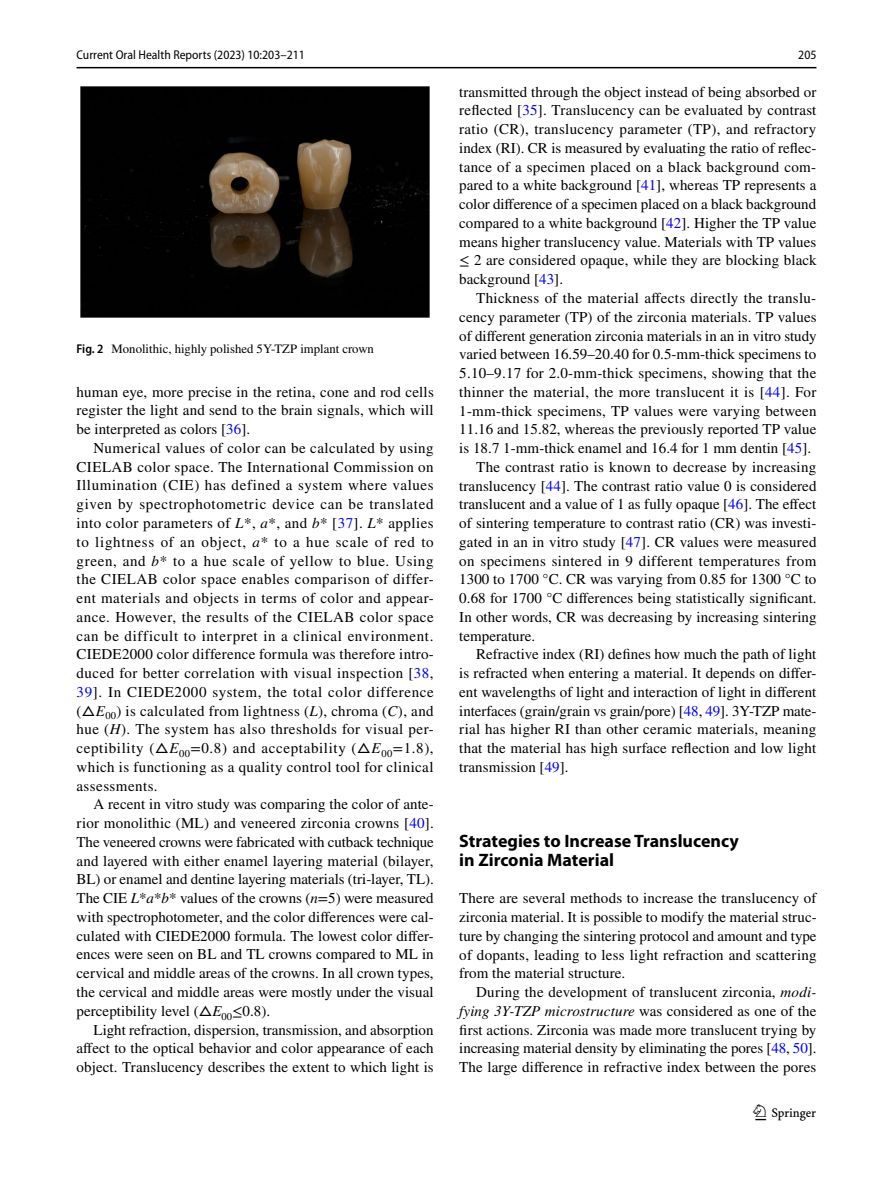
<style>
.page{position:relative;width:893px;height:1187px;background:#fff}
.page>*{position:absolute;margin:0;border:0;box-sizing:border-box;transform-origin:0 0}
.t1{font:22.5px "Springnew Regular 3";color:#000}
.t2{font:700 18px/18.8px "Myriad Pro";color:#000}
.t3{font:15px/18.8px "STIX";letter-spacing:.005em;color:#000;text-align:justify}
.t4{font:15px "STIX";letter-spacing:.025em;color:#000}
.t5{font:12.75px "STIX";color:#000}
.t6{font:semi-condensed 12.75px "Myriad Pro";color:#000}
.s1{font-family:"Myriad Pro";font-weight:600;font-stretch:semi-condensed}
.s2{color:#00f}
.s3{font-style:italic}
.s4{font-family:"Code 2000"}
</style>
<div class="page">
<hr style="left:77px;top:67px;width:739px;height:1px;background:#000">
<div style="left:77px;top:87px;width:357px;height:230px;background:linear-gradient(to bottom,#fff,#fff)"></div>
<img style="left:81px;top:87px;width:349px;height:230px">
<p class="t6" style="left:77px;top:48px;width:230px">Current Oral Health Reports (2023) 10:203–211</p>
<p class="t6" style="left:798px;top:48px;width:20px">205</p>
<p class="t5" style="left:77px;top:339px;width:299px"><span class="s1">Fig. 2</span> Monolithic, highly polished 5Y-TZP implant crown</p>
<p class="t3" style="left:77px;top:383px;width:359px">human eye, more precise in the retina, cone and rod cells register the light and send to the brain signals, which will be interpreted as colors [<span class="s2">36</span>].</p>
<p class="t3" style="left:77px;top:439px;width:359px;text-indent:17px">Numerical values of color can be calculated by using CIELAB color space. The International Commission on Illumination (CIE) has defined a system where values given by spectrophotometric device can be translated into color parameters of <span class="s3">L</span>*, <span class="s3">a</span>*, and <span class="s3">b</span>* [<span class="s2">37</span>]. <span class="s3">L</span>* applies to lightness of an object, <span class="s3">a</span>* to a hue scale of red to green, and <span class="s3">b</span>* to a hue scale of yellow to blue. Using the CIELAB color space enables comparison of differ&shy;ent materials and objects in terms of color and appear&shy;ance. However, the results of the CIELAB color space can be difficult to interpret in a clinical environment.<br>CIEDE2000 color difference formula was therefore intro&shy;duced for better correlation with visual inspection [<span class="s2">38</span>, <span class="s2">39</span>]. In CIEDE2000 system, the total color difference (<span class="s4">△</span><span class="s3">E</span><sub>00</sub>) is calculated from lightness (<span class="s3">L</span>), chroma (<span class="s3">C</span>), and hue (<span class="s3">H</span>). The system has also thresholds for visual per&shy;ceptibility (<span class="s4">△</span><span class="s3">E</span><sub>00</sub>=0.8) and acceptability (<span class="s4">△</span><span class="s3">E</span><sub>00</sub>=1.8), which is functioning as a quality control tool for clinical assessments.</p>
<p class="t3" style="left:77px;top:796px;width:359px;text-indent:17px">A recent in vitro study was comparing the color of ante&shy;rior monolithic (ML) and veneered zirconia crowns [<span class="s2">40</span>].<br>The veneered crowns were fabricated with cutback technique and layered with either enamel layering material (bilayer, BL) or enamel and dentine layering materials (tri-layer, TL).<br>The CIE <span class="s3">L</span>*<span class="s3">a</span>*<span class="s3">b</span>* values of the crowns (<span class="s3">n</span>=5) were measured with spectrophotometer, and the color differences were cal&shy;culated with CIEDE2000 formula. The lowest color differ&shy;ences were seen on BL and TL crowns compared to ML in cervical and middle areas of the crowns. In all crown types, the cervical and middle areas were mostly under the visual perceptibility level (<span class="s4">△</span><span class="s3">E</span><sub>00</sub>≤0.8).</p>
<p class="t3" style="left:77px;top:1021px;width:359px;text-indent:17px">Light refraction, dispersion, transmission, and absorption affect to the optical behavior and color appearance of each object. Translucency describes the extent to which light is</p>
<p class="t3" style="left:459px;top:83px;width:359px">transmitted through the object instead of being absorbed or reflected [<span class="s2">35</span>]. Translucency can be evaluated by contrast ratio (CR), translucency parameter (TP), and refractory index (RI). CR is measured by evaluating the ratio of reflec&shy;tance of a specimen placed on a black background com&shy;pared to a white background [<span class="s2">41</span>], whereas TP represents a color difference of a specimen placed on a black background compared to a white background [<span class="s2">42</span>]. Higher the TP value means higher translucency value. Materials with TP values ≤ 2 are considered opaque, while they are blocking black background [<span class="s2">43</span>].</p>
<p class="t3" style="left:476px;top:289px;width:341px">Thickness of the material affects directly the translu-</p>
<p class="t3" style="left:459px;top:308px;width:359px">cency parameter (TP) of the zirconia materials. TP values</p>
<p class="t3" style="left:459px;top:327px;width:359px">of different generation zirconia materials in an in vitro study</p>
<p class="t3" style="left:459px;top:346px;width:358px">varied between 16.59–20.40 for 0.5-mm-thick specimens to</p>
<p class="t3" style="left:459px;top:364px;width:359px">5.10–9.17 for 2.0-mm-thick specimens, showing that the</p>
<p class="t3" style="left:459px;top:383px;width:359px">thinner the material, the more translucent it is [<span class="s2">44</span>]. For</p>
<p class="t3" style="left:459px;top:402px;width:359px">1-mm-thick specimens, TP values were varying between</p>
<p class="t3" style="left:459px;top:421px;width:359px">11.16 and 15.82, whereas the previously reported TP value</p>
<p class="t3" style="left:459px;top:439px;width:353px">is 18.7 1-mm-thick enamel and 16.4 for 1 mm dentin [<span class="s2">45</span>].</p>
<p class="t3" style="left:476px;top:458px;width:342px">The contrast ratio is known to decrease by increasing</p>
<p class="t3" style="left:459px;top:477px;width:359px">translucency [<span class="s2">44</span>]. The contrast ratio value 0 is considered</p>
<p class="t3" style="left:459px;top:496px;width:359px">translucent and a value of 1 as fully opaque [<span class="s2">46</span>]. The effect</p>
<p class="t3" style="left:459px;top:514px;width:359px">of sintering temperature to contrast ratio (CR) was investi-</p>
<p class="t3" style="left:459px;top:533px;width:359px">gated in an in vitro study [<span class="s2">47</span>]. CR values were measured</p>
<p class="t4" style="left:459px;top:550px;width:359px">on specimens sintered in 9 different temperatures from</p>
<p class="t3" style="left:459px;top:571px;width:359px">1300 to 1700 °C. CR was varying from 0.85 for 1300 °C to</p>
<p class="t3" style="left:459px;top:589px;width:359px">0.68 for 1700 °C differences being statistically significant.</p>
<p class="t3" style="left:459px;top:608px;width:359px">In other words, CR was decreasing by increasing sintering</p>
<p class="t3" style="left:459px;top:627px;width:78px">temperature.</p>
<p class="t3" style="left:476px;top:646px;width:342px">Refractive index (RI) defines how much the path of light</p>
<p class="t3" style="left:459px;top:664px;width:359px">is refracted when entering a material. It depends on differ-</p>
<p class="t3" style="left:459px;top:683px;width:359px">ent wavelengths of light and interaction of light in different</p>
<p class="t3" style="left:459px;top:702px;width:359px">interfaces (grain/grain vs grain/pore) [<span class="s2">48</span>, <span class="s2">49</span>]. 3Y-TZP mate-</p>
<p class="t3" style="left:459px;top:721px;width:359px">rial has higher RI than other ceramic materials, meaning</p>
<p class="t3" style="left:459px;top:739px;width:359px">that the material has high surface reflection and low light</p>
<p class="t3" style="left:459px;top:758px;width:111px">transmission [<span class="s2">49</span>].</p>
<p class="t2" style="left:459px;top:831px;width:281px">Strategies to Increase Translucency in Zirconia Material</p>
<p class="t3" style="left:459px;top:889px;width:359px">There are several methods to increase the translucency of zirconia material. It is possible to modify the material struc&shy;ture by changing the sintering protocol and amount and type of dopants, leading to less light refraction and scattering from the material structure.</p>
<p class="t3" style="left:459px;top:983px;width:359px;text-indent:17px">During the development of translucent zirconia, <span class="s3">modi&shy;fying 3Y-TZP microstructure</span> was considered as one of the first actions. Zirconia was made more translucent trying by increasing material density by eliminating the pores [<span class="s2">48</span>, <span class="s2">50</span>].<br>The large difference in refractive index between the pores</p>
<h1 class="t1" style="left:755px;top:1104px;width:62px">1 3</h1>
</div>
